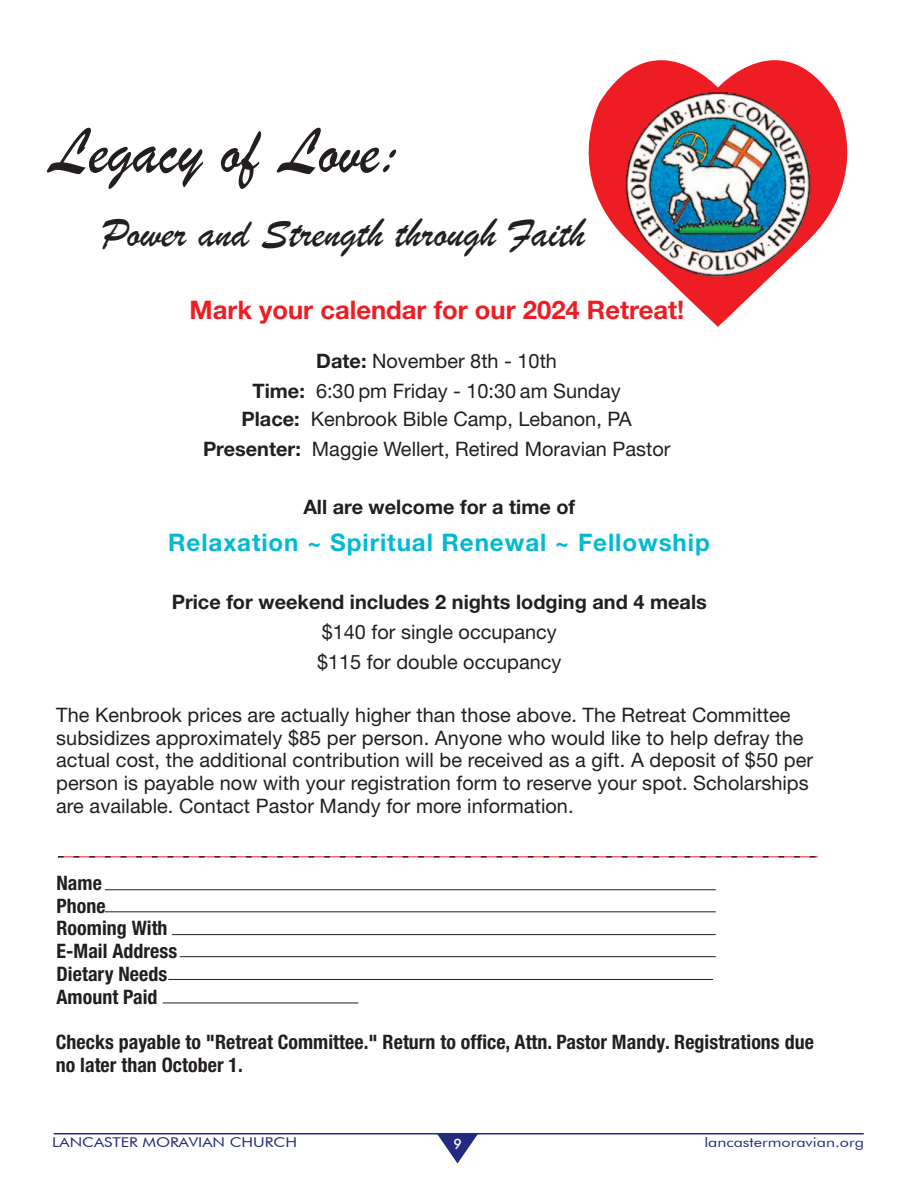
<style>
.page{position:relative;width:918px;height:1188px;background:#fff}
.page>*{position:absolute;margin:0;border:0;box-sizing:border-box;transform-origin:0 0}
.t1{font:68.4px "Brush Script";color:#231f20;scale:.95 1}
.t2{font:42.75px "Brush Script";color:#231f20}
.t3{font:700 25.65px "Helvetica Neue LT Pro";color:#ee1d23}
.t4{font:700 24.15px "Helvetica Neue LT Pro";letter-spacing:.035em;color:#01bad1}
.t5{font:19.95px/22.8px "Helvetica Neue LT Pro";color:#231f20;text-align:center}
.t6{font:700 condensed 19.95px/22.8px "Helvetica Neue LT Pro";color:#231f20}
.t7{font:700 19.95px/29.8px "Helvetica Neue LT Pro";color:#231f20;text-align:center}
.t8{font:13.5px "Futura BT";color:#232b80;scale:1.2 1}
.t9{font:500 13.5px "Futura";color:#fff}
.s1{font-weight:700}
.s2{font-weight:400}
</style>
<div class="page">
<svg style="left:58px;top:856px;width:760px;height:2px"></svg>
<svg style="left:588px;top:60px;width:260px;height:267px"></svg>
<img style="left:623px;top:89px;width:191px;height:190px">
<hr style="left:105px;top:889px;width:611px;height:1px;background:#231f20">
<hr style="left:105px;top:911px;width:611px;height:1px;background:#231f20">
<hr style="left:172px;top:934px;width:544px;height:1px;background:#231f20">
<hr style="left:180px;top:956px;width:536px;height:1px;background:#231f20">
<hr style="left:168px;top:979px;width:545px;height:1px;background:#231f20">
<hr style="left:163px;top:1003px;width:195px;height:1px;background:#231f20">
<svg style="left:437px;top:1134px;width:41px;height:30px"></svg>
<hr style="left:54px;top:1133px;width:810px;height:1px;background:#232b80">
<p class="t1" style="left:50px;top:108px;width:370px">Legacy of Love:</p>
<p class="t2" style="left:101px;top:206px;width:485px">Power and Strength through Faith</p>
<p class="t3" style="left:189px;top:300px;width:496px">Mark your calendar for our 2024 Retreat!</p>
<p class="t5" style="left:203px;top:348px;width:469px;line-height:29.4px"><span class="s1">Date:</span> November 8th - 10th<br><span class="s1">Time:</span> 6:30 pm Friday - 10:30 am Sunday<br><span class="s1">Place:</span> Kenbrook Bible Camp, Lebanon, PA <span class="s1">Presenter:</span> Maggie Wellert, Retired Moravian Pastor</p>
<p class="t7" style="left:303px;top:493px;width:273px">All are welcome for a time of</p>
<p class="t4" style="left:168px;top:533px;width:543px">Relaxation ~ Spiritual Renewal ~ Fellowship</p>
<p class="t7" style="left:172px;top:589px;width:537px">Price for weekend includes 2 nights lodging and 4 meals <span class="s2">$140 for single occupancy<br>$115 for double occupancy</span></p>
<p class="t5" style="left:56px;top:705px;width:758px;text-align:left">The Kenbrook prices are actually higher than those above. The Retreat Committee subsidizes approximately $85 per person. Anyone who would like to help defray the actual cost, the additional contribution will be received as a gift. A deposit of $50 per person is payable now with your registration form to reserve your spot. Scholarships are available. Contact Pastor Mandy for more information.</p>
<p class="t6" style="left:57px;top:871px;width:122px">Name<br>Phone<br>Rooming With<br>E-Mail Address<br>Dietary Needs<br>Amount Paid</p>
<p class="t6" style="left:56px;top:1033px;width:760px">Checks payable to "Retreat Committee." Return to office, Attn. Pastor Mandy. Registrations due no later than October 1.</p>
<p class="t8" style="left:52px;top:1134px;width:206px">LANCASTER MORAVIAN CHURCH</p>
<p class="t9" style="left:453px;top:1135px;width:10px">9</p>
<p class="t8" style="left:704px;top:1134px;width:135px">lancastermoravian.org</p>
</div>
